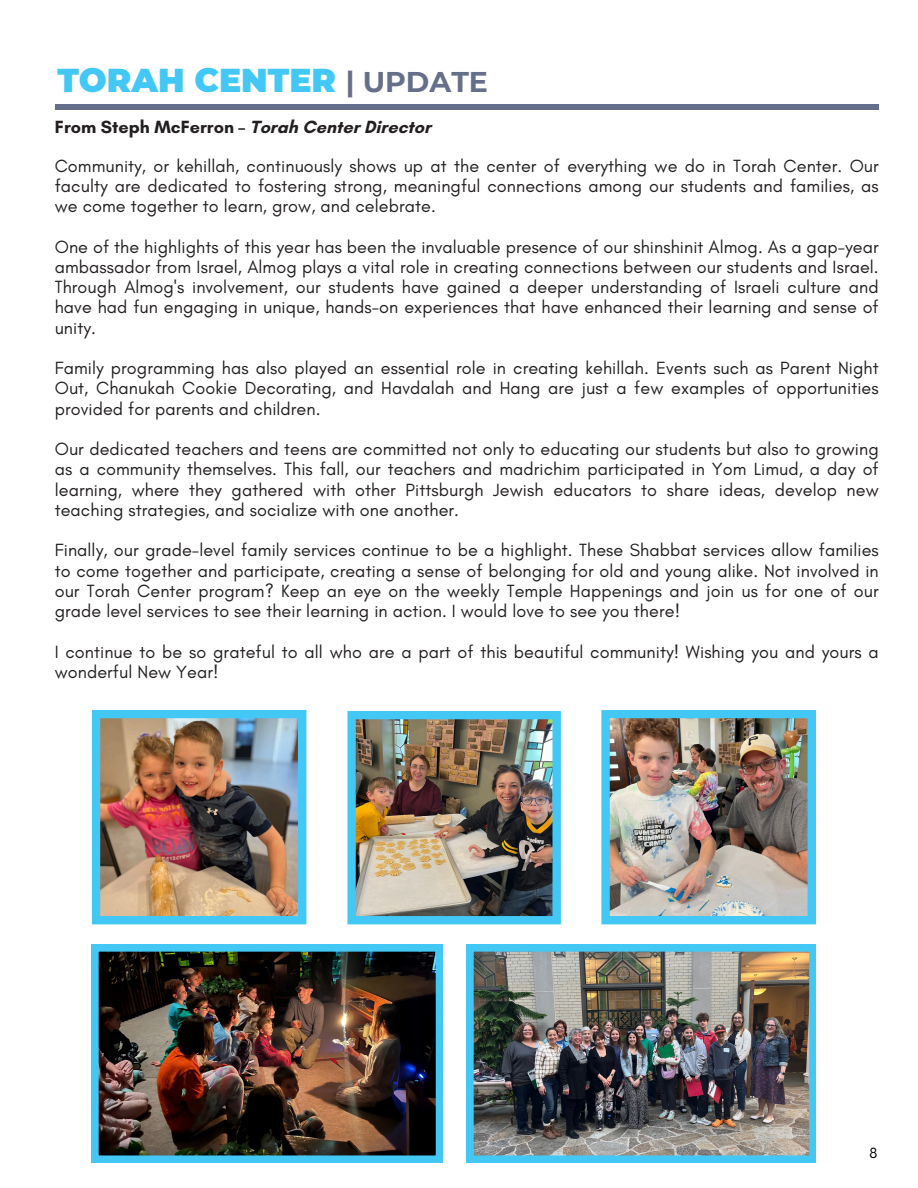
<style>
.page{position:relative;width:918px;height:1188px;background:#fff}
.page>*{position:absolute;margin:0;border:0;box-sizing:border-box;transform-origin:0 0}
.t1{font:900 33px "Montserrat";color:#43c8f5}
.t2{font:700 28.5px "Montserrat";color:#666f89}
.t3{font:18px/20.2px "Glacial Indifference";letter-spacing:.005em;color:#231f20;text-align:justify}
.t4{font:700 18px "Glacial Indifference";color:#231f20}
.t5{font:15px "Glacial Indifference";color:#000}
</style>
<div class="page">
<div style="left:55px;top:104px;width:824px;height:6px;background:#666f89"></div>
<img style="left:92px;top:710px;width:214px;height:214px">
<img style="left:347px;top:711px;width:214px;height:213px">
<img style="left:601px;top:710px;width:215px;height:214px">
<img style="left:92px;top:945px;width:350px;height:217px">
<img style="left:467px;top:945px;width:349px;height:217px">
<p class="t1" style="left:57px;top:60px;width:280px">TORAH CENTER</p>
<p class="t2" style="left:346px;top:64px;width:144px">| UPDATE</p>
<p class="t4" style="left:55px;top:116px;width:378px">From Steph McFerron – Torah Center Director</p>
<p class="t3" style="left:55px;top:155px;width:826px">Community, or kehillah, continuously shows up at the center of everything we do in Torah Center. Our faculty are dedicated to fostering strong, meaningful connections among our students and families, as we come together to learn, grow, and celebrate.</p>
<p class="t3" style="left:55px;top:236px;width:826px">One of the highlights of this year has been the invaluable presence of our shinshinit Almog. As a gap-year ambassador from Israel, Almog plays a vital role in creating connections between our students and Israel.<br>Through Almog's involvement, our students have gained a deeper understanding of Israeli culture and have had fun engaging in unique, hands-on experiences that have enhanced their learning and sense of unity.</p>
<p class="t3" style="left:55px;top:358px;width:826px">Family programming has also played an essential role in creating kehillah. Events such as Parent Night Out, Chanukah Cookie Decorating, and Havdalah and Hang are just a few examples of opportunities provided for parents and children.</p>
<p class="t3" style="left:55px;top:439px;width:826px">Our dedicated teachers and teens are committed not only to educating our students but also to growing as a community themselves. This fall, our teachers and madrichim participated in Yom Limud, a day of learning, where they gathered with other Pittsburgh Jewish educators to share ideas, develop new teaching strategies, and socialize with one another.</p>
<p class="t3" style="left:55px;top:540px;width:826px">Finally, our grade-level family services continue to be a highlight. These Shabbat services allow families to come together and participate, creating a sense of belonging for old and young alike. Not involved in our Torah Center program? Keep an eye on the weekly Temple Happenings and join us for one of our grade level services to see their learning in action. I would love to see you there!</p>
<p class="t3" style="left:55px;top:641px;width:826px">I continue to be so grateful to all who are a part of this beautiful community! Wishing you and yours a wonderful New Year!</p>
<p class="t5" style="left:870px;top:1144px;width:9px">8</p>
</div>
